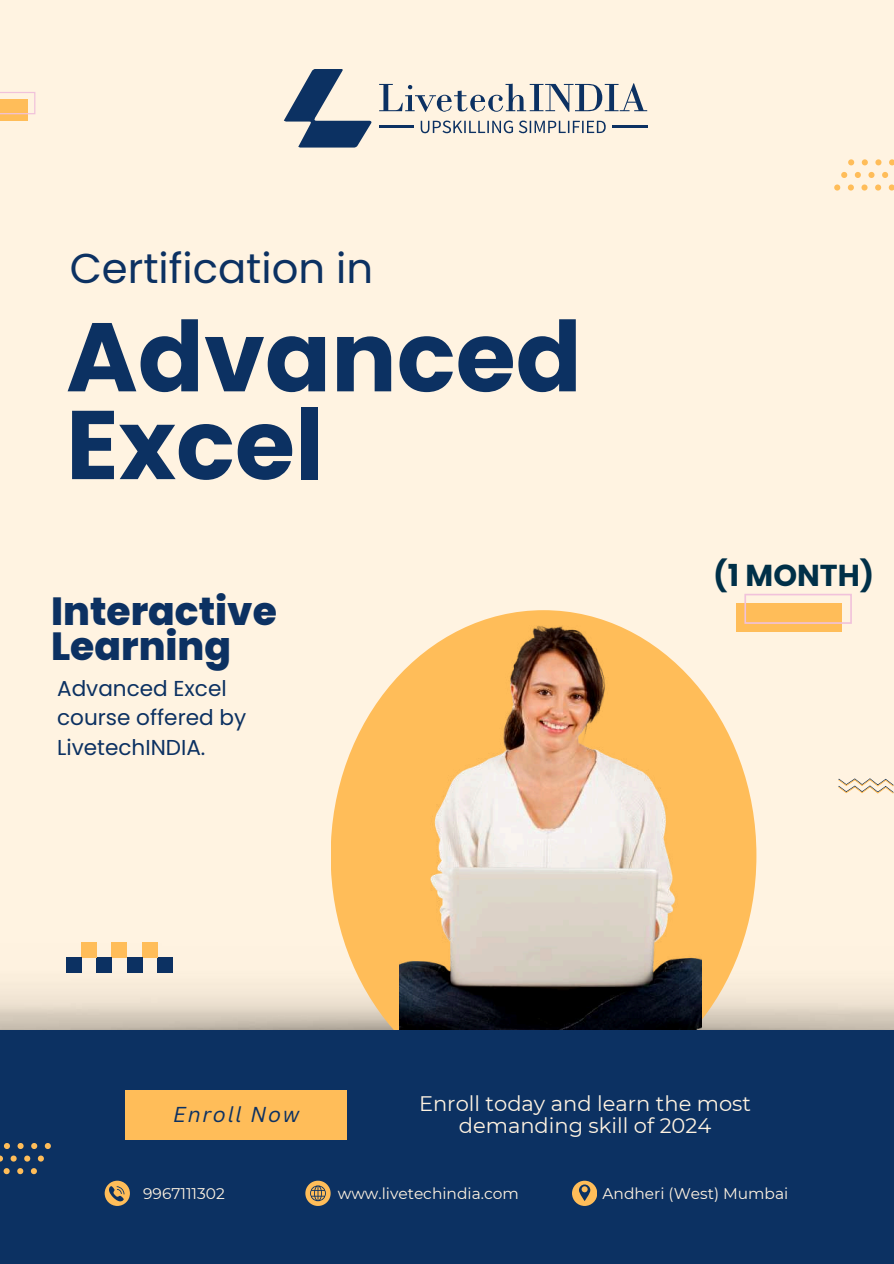
<style>
.page{position:relative;width:894px;height:1264px;background:#fff}
.page>*{position:absolute;margin:0;border:0;box-sizing:border-box;transform-origin:0 0}
.t1{font:700 97.35px/87.8px "Poppins";color:#0c3162}
.t2{font:41.7px "Poppins";color:#0c3162}
.t3{font:800 39.15px/34.8px "Poppins";color:#0c3162}
.t4{font:700 30.3px "Poppins";color:#003048}
.t5{font:21.6px/29.2px "Poppins";color:#0c3162}
.t6{font:21px/22.5px "Montserrat";color:#fff3e1;text-align:center}
.t7{font:italic 21px "Canva Sans";letter-spacing:.085em;color:#0c3162}
.t8{font:15.45px "Montserrat";color:#fff3e1}
</style>
<div class="page">
<div style="left:0;top:0;width:893px;height:1263px;background:#fff3e1"></div>
<img style="left:0;top:943px;width:893px;height:87px">
<div style="left:330px;top:610px;width:426px;height:490px;background:#ffbd59;border-radius:50%"></div>
<img style="left:399px;top:626px;width:301px;height:404px">
<div style="left:0;top:1030px;width:893px;height:233px;background:#0c3162"></div>
<div style="left:126px;top:1090px;width:221px;height:49px;background:#ffbd59"></div>
<svg style="left:105px;top:1180px;width:24px;height:25px"></svg>
<svg style="left:305px;top:1180px;width:25px;height:25px"></svg>
<svg style="left:572px;top:1180px;width:24px;height:25px"></svg>
<div style="left:735px;top:603px;width:106px;height:28px;background:#ffbd59"></div>
<div style="left:744px;top:593px;width:107px;height:31px;border:2px solid #f1c2db"></div>
<div style="left:157px;top:957px;width:15px;height:16px;background:#0c3162"></div>
<div style="left:142px;top:942px;width:15px;height:15px;background:#ffbd59"></div>
<div style="left:127px;top:957px;width:15px;height:16px;background:#0c3162"></div>
<div style="left:112px;top:942px;width:15px;height:15px;background:#ffbd59"></div>
<div style="left:96px;top:957px;width:16px;height:16px;background:#0c3162"></div>
<div style="left:81px;top:942px;width:15px;height:15px;background:#ffbd59"></div>
<div style="left:66px;top:957px;width:15px;height:16px;background:#0c3162"></div>
<svg style="left:888px;top:184px;width:5px;height:6px"></svg>
<svg style="left:875px;top:184px;width:5px;height:6px"></svg>
<svg style="left:861px;top:184px;width:6px;height:6px"></svg>
<svg style="left:847px;top:184px;width:6px;height:6px"></svg>
<svg style="left:834px;top:184px;width:6px;height:6px"></svg>
<svg style="left:882px;top:172px;width:5px;height:6px"></svg>
<svg style="left:868px;top:172px;width:6px;height:6px"></svg>
<svg style="left:854px;top:172px;width:6px;height:6px"></svg>
<svg style="left:841px;top:172px;width:6px;height:6px"></svg>
<svg style="left:889px;top:159px;width:4px;height:6px"></svg>
<svg style="left:875px;top:159px;width:6px;height:6px"></svg>
<svg style="left:861px;top:159px;width:6px;height:6px"></svg>
<svg style="left:848px;top:159px;width:6px;height:6px"></svg>
<svg style="left:31px;top:1168px;width:6px;height:6px"></svg>
<svg style="left:17px;top:1168px;width:6px;height:6px"></svg>
<svg style="left:4px;top:1168px;width:6px;height:6px"></svg>
<svg style="left:38px;top:1155px;width:6px;height:6px"></svg>
<svg style="left:24px;top:1155px;width:6px;height:6px"></svg>
<svg style="left:11px;top:1155px;width:6px;height:6px"></svg>
<svg style="left:0;top:1155px;width:3px;height:6px"></svg>
<svg style="left:45px;top:1143px;width:6px;height:5px"></svg>
<svg style="left:31px;top:1143px;width:6px;height:5px"></svg>
<svg style="left:18px;top:1143px;width:6px;height:5px"></svg>
<svg style="left:4px;top:1143px;width:6px;height:5px"></svg>
<div style="left:0;top:99px;width:28px;height:21px;background:linear-gradient(to right,#ffbd59,#ffbd59)"></div>
<svg style="left:0;top:92px;width:35px;height:22px"></svg>
<svg style="left:838px;top:778px;width:55px;height:15px"></svg>
<svg style="left:284px;top:69px;width:88px;height:78px"></svg>
<hr style="left:379px;top:126px;width:34px;height:2px;background:#fff">
<hr style="left:612px;top:126px;width:35px;height:2px;background:#fff">
<svg style="left:420px;top:120px;width:185px;height:13px"></svg>
<svg style="left:379px;top:83px;width:268px;height:29px"></svg>
<h2 class="t2" style="left:70px;top:239px;width:305px">Certification in</h2>
<h1 class="t1" style="left:66px;top:313px;width:517px">Advanced<br>Excel</h1>
<h3 class="t3" style="left:51px;top:594px;width:227px">Interactive<br>Learning</h3>
<h3 class="t5" style="left:57px;top:673px;width:190px">Advanced Excel course offered by<br>LivetechINDIA.</h3>
<h3 class="t4" style="left:713px;top:554px;width:162px">(1 MONTH)</h3>
<h3 class="t7" style="left:173px;top:1099px;width:127px">Enroll Now</h3>
<h3 class="t6" style="left:419px;top:1091px;width:333px">Enroll today and learn the most demanding skill of 2024</h3>
<p class="t8" style="left:143px;top:1183px;width:83px">9967111302</p>
<p class="t8" style="left:337px;top:1183px;width:182px">www.livetechindia.com</p>
<p class="t8" style="left:602px;top:1183px;width:187px">Andheri (West) Mumbai</p>
</div>
